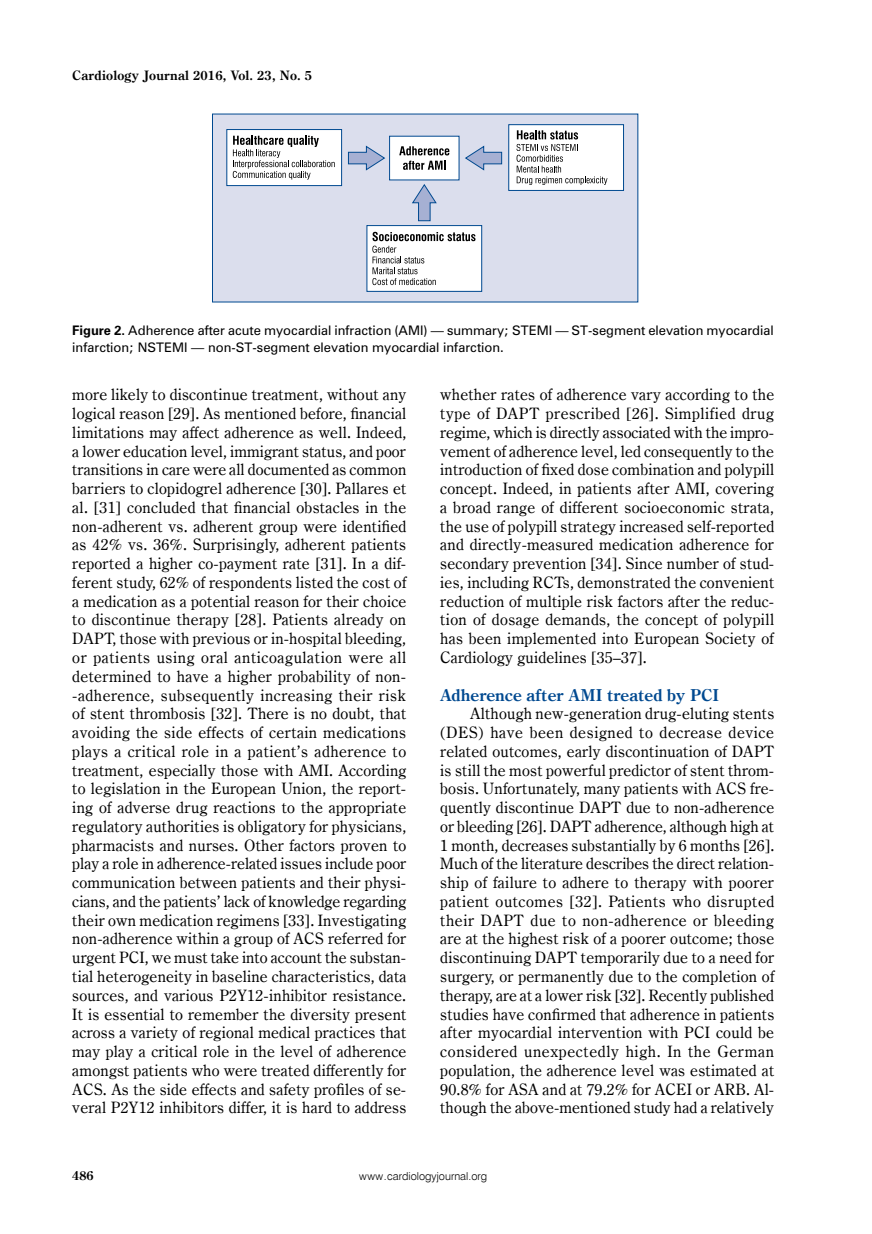
<style>
.page{position:relative;width:872px;height:1234px;background:#fff}
.page>*{position:absolute;margin:0;border:0;box-sizing:border-box;transform-origin:0 0}
._06_-_Śródtytuł_-_2{font:700 16.5px "Century Oldst EU";color:#004990}
._08_-_Tekst{font:15.75px/18.8px "Century Oldst EU";letter-spacing:.015em;color:#000;text-align:justify}
.t1{font:700 13.05px "Century Oldst EU";letter-spacing:.015em;color:#000}
.t2{font:700 12.75px "Century Oldst EU";color:#000}
._15_-_Rycina_-_podpi{font:12px/17.2px "Zurich PL";color:#000}
.t3{font:10.95px "Swis 721 Lt EU";color:#000}
.s1{font-weight:700}
</style>
<div class="page">
<div style="left:212px;top:114px;width:426px;height:188px;background:#dbdeed"></div>
<div style="left:389px;top:136px;width:70px;height:44px;background:#fff"></div>
<div style="left:227px;top:129px;width:114px;height:56px;background:#fff"></div>
<div style="left:226px;top:129px;width:116px;height:57px;border:1px solid #004990"></div>
<div style="left:509px;top:125px;width:114px;height:65px;background:#fff"></div>
<div style="left:508px;top:124px;width:116px;height:67px;border:1px solid #004990"></div>
<div style="left:367px;top:225px;width:115px;height:66px;background:#fff"></div>
<div style="left:366px;top:225px;width:116px;height:67px;border:1px solid #004990"></div>
<svg style="left:233px;top:136px;width:102px;height:43px"></svg>
<svg style="left:516px;top:130px;width:91px;height:55px"></svg>
<svg style="left:372px;top:232px;width:103px;height:53px"></svg>
<svg style="left:399px;top:146px;width:50px;height:9px"></svg>
<svg style="left:403px;top:161px;width:43px;height:9px"></svg>
<svg style="left:348px;top:146px;width:37px;height:24px"></svg>
<svg style="left:465px;top:146px;width:37px;height:24px"></svg>
<svg style="left:412px;top:184px;width:24px;height:37px"></svg>
<p class="t1" style="left:72px;top:67px;width:241px">Cardiology Journal 2016, Vol. 23, No. 5</p>
<p class="_15_-_Rycina_-_podpi" style="left:72px;top:321px;width:703px"><span class="s1">Figure 2.</span> Adherence after acute myocardial infraction (AMI) — summary; STEMI — ST-segment elevation myocardial infarction; NSTEMI — non-ST-segment elevation myocardial infarction.</p>
<p class="_08_-_Tekst" style="left:72px;top:385px;width:336px">more likely to discontinue treatment, without any logical reason [29]. As mentioned before, financial limitations may affect adherence as well. Indeed, a lower education level, immigrant status, and poor transitions in care were all documented as common barriers to clopidogrel adherence [30]. Pallares et al. [31] concluded that financial obstacles in the non-adherent vs. adherent group were identified as 42% vs. 36%. Surprisingly, adherent patients reported a higher co-payment rate [31]. In a dif&shy;ferent study, 62% of respondents listed the cost of a medication as a potential reason for their choice to discontinue therapy [28]. Patients already on DAPT, those with previous or in-hospital bleeding, or patients using oral anticoagulation were all determined to have a higher probability of non--adherence, subsequently increasing their risk of stent thrombosis [32]. There is no doubt, that avoiding the side effects of certain medications plays a critical role in a patient’s adherence to treatment, especially those with AMI. According to legislation in the European Union, the report&shy;ing of adverse drug reactions to the appropriate regulatory authorities is obligatory for physicians, pharmacists and nurses. Other factors proven to play a role in adherence-related issues include poor communication between patients and their physi&shy;cians, and the patients’ lack of knowledge regarding their own medication regimens [33]. Investigating non-adherence within a group of ACS referred for urgent PCI, we must take into account the substan&shy;tial heterogeneity in baseline characteristics, data sources, and various P2Y12-inhibitor resistance.<br>It is essential to remember the diversity present across a variety of regional medical practices that may play a critical role in the level of adherence amongst patients who were treated differently for ACS. As the side effects and safety profiles of se&shy;veral P2Y12 inhibitors differ, it is hard to address</p>
<p class="_08_-_Tekst" style="left:440px;top:385px;width:335px">whether rates of adherence vary according to the type of DAPT prescribed [26]. Simplified drug regime, which is directly associated with the impro&shy;vement of adherence level, led consequently to the introduction of fixed dose combination and polypill concept. Indeed, in patients after AMI, covering a broad range of different socioeconomic strata, the use of polypill strategy increased self-reported and directly-measured medication adherence for secondary prevention [34]. Since number of stud&shy;ies, including RCTs, demonstrated the convenient reduction of multiple risk factors after the reduc&shy;tion of dosage demands, the concept of polypill has been implemented into European Society of Cardiology guidelines [35–37].</p>
<p class="_06_-_Śródtytuł_-_2" style="left:440px;top:684px;width:280px">Adherence after AMI treated by PCI</p>
<p class="_08_-_Tekst" style="left:440px;top:704px;width:335px;text-indent:30px">Although new-generation drug-eluting stents (DES) have been designed to decrease device related outcomes, early discontinuation of DAPT is still the most powerful predictor of stent throm&shy;bosis. Unfortunately, many patients with ACS fre&shy;quently discontinue DAPT due to non-adherence or bleeding [26]. DAPT adherence, although high at 1 month, decreases substantially by 6 months [26].<br>Much of the literature describes the direct relation&shy;ship of failure to adhere to therapy with poorer patient outcomes [32]. Patients who disrupted their DAPT due to non-adherence or bleeding are at the highest risk of a poorer outcome; those discontinuing DAPT temporarily due to a need for surgery, or permanently due to the completion of therapy, are at a lower risk [32]. Recently published studies have confirmed that adherence in patients after myocardial intervention with PCI could be considered unexpectedly high. In the German population, the adherence level was estimated at 90.8% for ASA and at 79.2% for ACEI or ARB. Al&shy;though the above-mentioned study had a relatively</p>
<p class="t2" style="left:72px;top:1167px;width:23px">486</p>
<p class="t3" style="left:359px;top:1169px;width:129px">www.cardiologyjournal.org</p>
</div>
